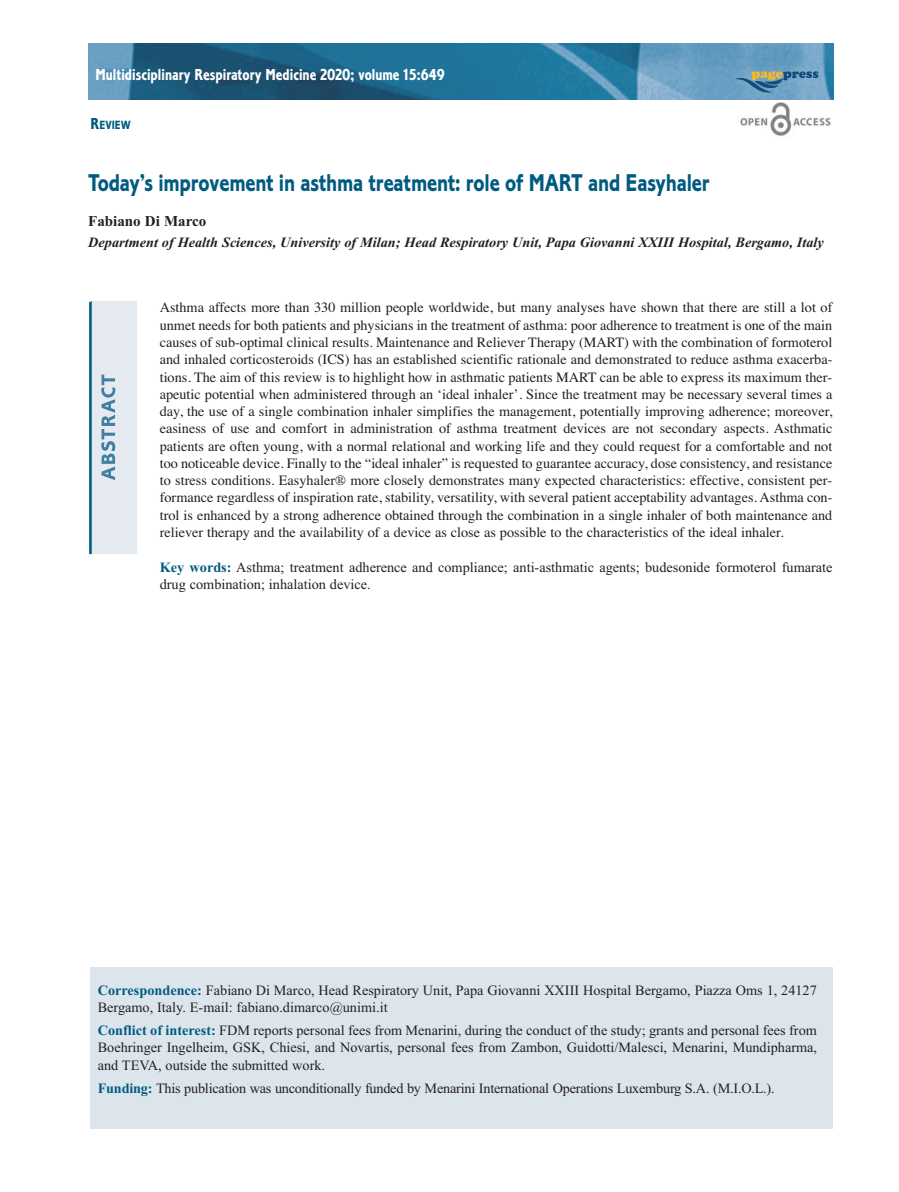
<style>
.page{position:relative;width:899px;height:1192px;background:#fff}
.page>*{position:absolute;margin:0;border:0;box-sizing:border-box;transform-origin:0 0}
.t1{font:25.2px "Corinthian Bold Plain";letter-spacing:-.005em;color:#005b80;scale:.83 1}
.t2{font:16.5px "Corinthian Bold Condensed Plain";color:#fff}
.t3{font:700 15px "Times New Roman";color:#231f20}
.t4{font:14.25px/17.2px "Times";color:#231f20;text-align:justify}
.t5{font:14.25px/17.2px "Times New Roman";color:#231f20}
.t6{font:italic 700 14.25px "Times New Roman";color:#231f20}
.t7{font:12.3px "Corinthian Bold Condensed Plain";color:#005b80}
.s1{font-size:16.5px}
.s2{font-weight:700;color:#005b80}
</style>
<div class="page">
<hr style="left:89px;top:302px;width:3px;height:252px;background:#005b80">
<div style="left:90px;top:966px;width:742px;height:162px;background:#dde5ec"></div>
<div style="left:92px;top:302px;width:44px;height:252px;background:#e4eaf0"></div>
<svg style="left:101px;top:374px;width:14px;height:106px"></svg>
<hr style="left:91px;top:302px;width:1px;height:252px;background:#407fa0">
<img style="left:740px;top:103px;width:91px;height:33px">
<img style="left:89px;top:44px;width:744px;height:55px">
<svg style="left:735px;top:71px;width:83px;height:22px;background:#6c94a8"></svg>
<p class="t2" style="left:95px;top:69px;width:350px">Multidisciplinary Respiratory Medicine 2020; volume 15:649</p>
<p class="t7" style="left:91px;top:121px;width:42px"><span class="s1">R</span>EVIEW</p>
<h1 class="t1" style="left:88px;top:174px;width:750px">Today’s improvement in asthma treatment: role of MART and Easyhaler</h1>
<p class="t3" style="left:88px;top:212px;width:119px">Fabiano Di Marco</p>
<p class="t6" style="left:88px;top:234px;width:736px">Department of Health Sciences, University of Milan; Head Respiratory Unit, Papa Giovanni XXIII Hospital, Bergamo, Italy</p>
<p class="t4" style="left:160px;top:299px;width:674px">Asthma affects more than 330 million people worldwide, but many analyses have shown that there are still a lot of unmet needs for both patients and physicians in the treatment of asthma: poor adherence to treatment is one of the main causes of sub-optimal clinical results. Maintenance and Reliever Therapy (MART) with the combination of formoterol and inhaled corticosteroids (ICS) has an established scientific rationale and demonstrated to reduce asthma exacerba&shy;tions. The aim of this review is to highlight how in asthmatic patients MART can be able to express its maximum ther&shy;apeutic potential when administered through an ‘ideal inhaler’. Since the treatment may be necessary several times a day, the use of a single combination inhaler simplifies the management, potentially improving adherence; moreover, easiness of use and comfort in administration of asthma treatment devices are not secondary aspects. Asthmatic patients are often young, with a normal relational and working life and they could request for a comfortable and not too noticeable device. Finally to the “ideal inhaler” is requested to guarantee accuracy, dose consistency, and resistance to stress conditions. Easyhaler® more closely demonstrates many expected characteristics: effective, consistent per&shy;formance regardless of inspiration rate, stability, versatility, with several patient acceptability advantages. Asthma con&shy;trol is enhanced by a strong adherence obtained through the combination in a single inhaler of both maintenance and reliever therapy and the availability of a device as close as possible to the characteristics of the ideal inhaler.</p>
<p class="t5" style="left:160px;top:558px;width:674px"><span class="s2">Key words:</span> Asthma; treatment adherence and compliance; anti-asthmatic agents; budesonide formoterol fumarate drug combination; inhalation device.</p>
<p class="t5" style="left:98px;top:980px;width:720px"><span class="s2">Correspondence:</span> Fabiano Di Marco, Head Respiratory Unit, Papa Giovanni XXIII Hospital Bergamo, Piazza Oms 1, 24127<br>Bergamo, Italy. E-mail: fabiano.dimarco@unimi.it</p>
<p class="t5" style="left:98px;top:1021px;width:720px;text-align:justify"><span class="s2">Conflict of interest:</span> FDM reports personal fees from Menarini, during the conduct of the study; grants and personal fees from Boehringer Ingelheim, GSK, Chiesi, and Novartis, personal fees from Zambon, Guidotti/Malesci, Menarini, Mundipharma, and TEVA, outside the submitted work.</p>
<p class="t5" style="left:98px;top:1079px;width:678px"><span class="s2">Funding:</span> This publication was unconditionally funded by Menarini International Operations Luxemburg S.A. (M.I.O.L.).</p>
</div>
